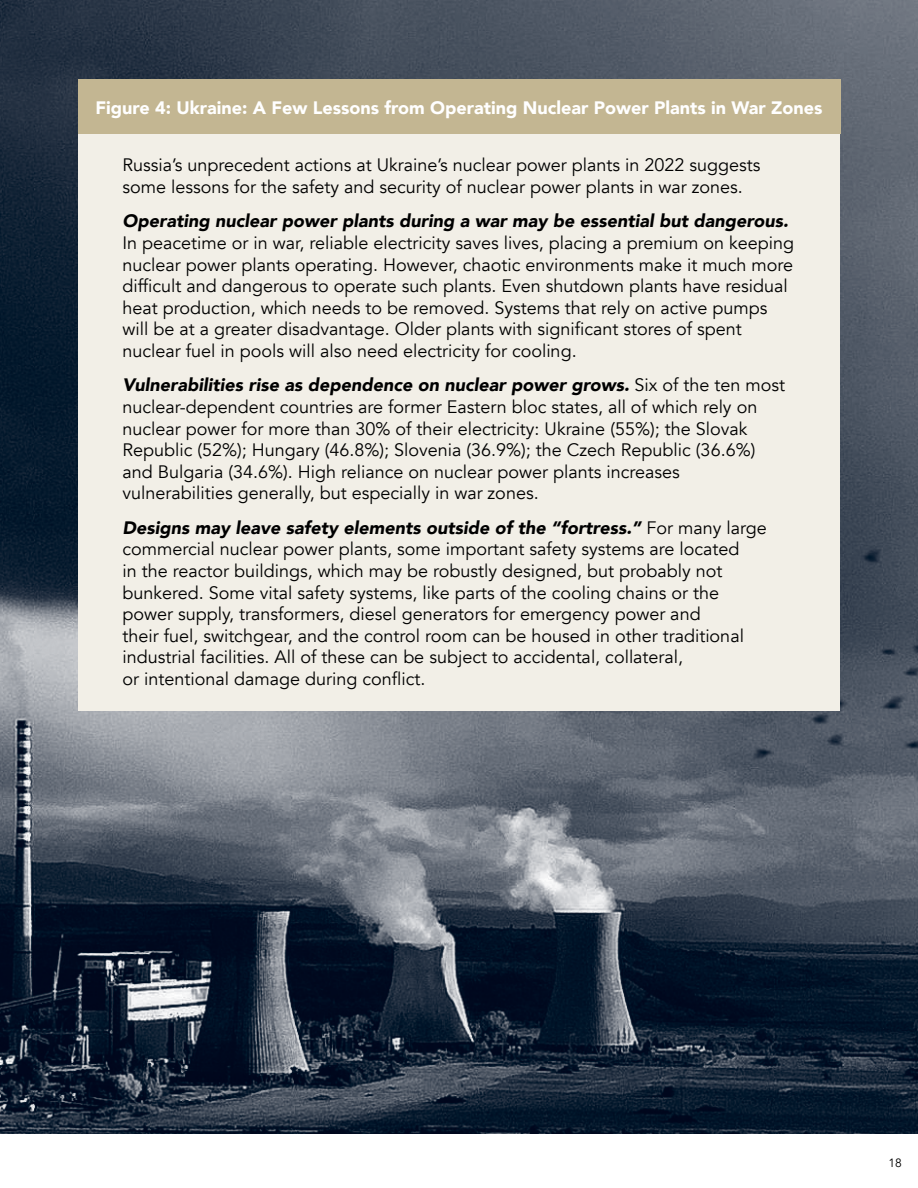
<style>
.page{position:relative;width:918px;height:1188px;background:#fff}
.page>*{position:absolute;margin:0;border:0;box-sizing:border-box;transform-origin:0 0}
.t1{font:18px/21.6px "Avenir";color:#000}
.t2{font:900 18px "Avenir";color:#fff}
.t3{font:italic 900 18px "Avenir";color:#000}
.t4{font:12px "Avenir";color:#000}
.s1{font-weight:900;font-style:italic}
</style>
<div class="page">
<img style="left:0;top:0;width:918px;height:1134px">
<div style="left:78px;top:134px;width:762px;height:577px;background:#f2efe7"></div>
<div style="left:78px;top:80px;width:762px;height:54px;background:#c3b692"></div>
<p class="t2" style="left:96px;top:92px;width:728px">Figure 4: Ukraine: A Few Lessons from Operating Nuclear Power Plants in War Zones</p>
<p class="t1" style="left:122px;top:155px;width:640px">Russia’s unprecedent actions at Ukraine’s nuclear power plants in 2022 suggests some lessons for the safety and security of nuclear power plants in war zones.</p>
<p class="t3" style="left:122px;top:206px;width:667px">Operating nuclear power plants during a war may be essential but dangerous.</p>
<p class="t1" style="left:122px;top:232px;width:673px">In peacetime or in war, reliable electricity saves lives, placing a premium on keeping nuclear power plants operating. However, chaotic environments make it much more difficult and dangerous to operate such plants. Even shutdown plants have residual heat production, which needs to be removed. Systems that rely on active pumps will be at a greater disadvantage. Older plants with significant stores of spent nuclear fuel in pools will also need electricity for cooling.</p>
<p class="t1" style="left:122px;top:375px;width:664px"><span class="s1">Vulnerabilities rise as dependence on nuclear power grows.</span> Six of the ten most nuclear-dependent countries are former Eastern bloc states, all of which rely on nuclear power for more than 30% of their electricity: Ukraine (55%); the Slovak Republic (52%); Hungary (46.8%); Slovenia (36.9%); the Czech Republic (36.6%) and Bulgaria (34.6%). High reliance on nuclear power plants increases vulnerabilities generally, but especially in war zones.</p>
<p class="t1" style="left:122px;top:517px;width:646px"><span class="s1">Designs may leave safety elements outside of the “fortress.”</span> For many large commercial nuclear power plants, some important safety systems are located<br>in the reactor buildings, which may be robustly designed, but probably not bunkered. Some vital safety systems, like parts of the cooling chains or the power supply, transformers, diesel generators for emergency power and<br>their fuel, switchgear, and the control room can be housed in other traditional industrial facilities. All of these can be subject to accidental, collateral,<br>or intentional damage during conflict.</p>
<p class="t4" style="left:889px;top:1155px;width:15px">18</p>
</div>
